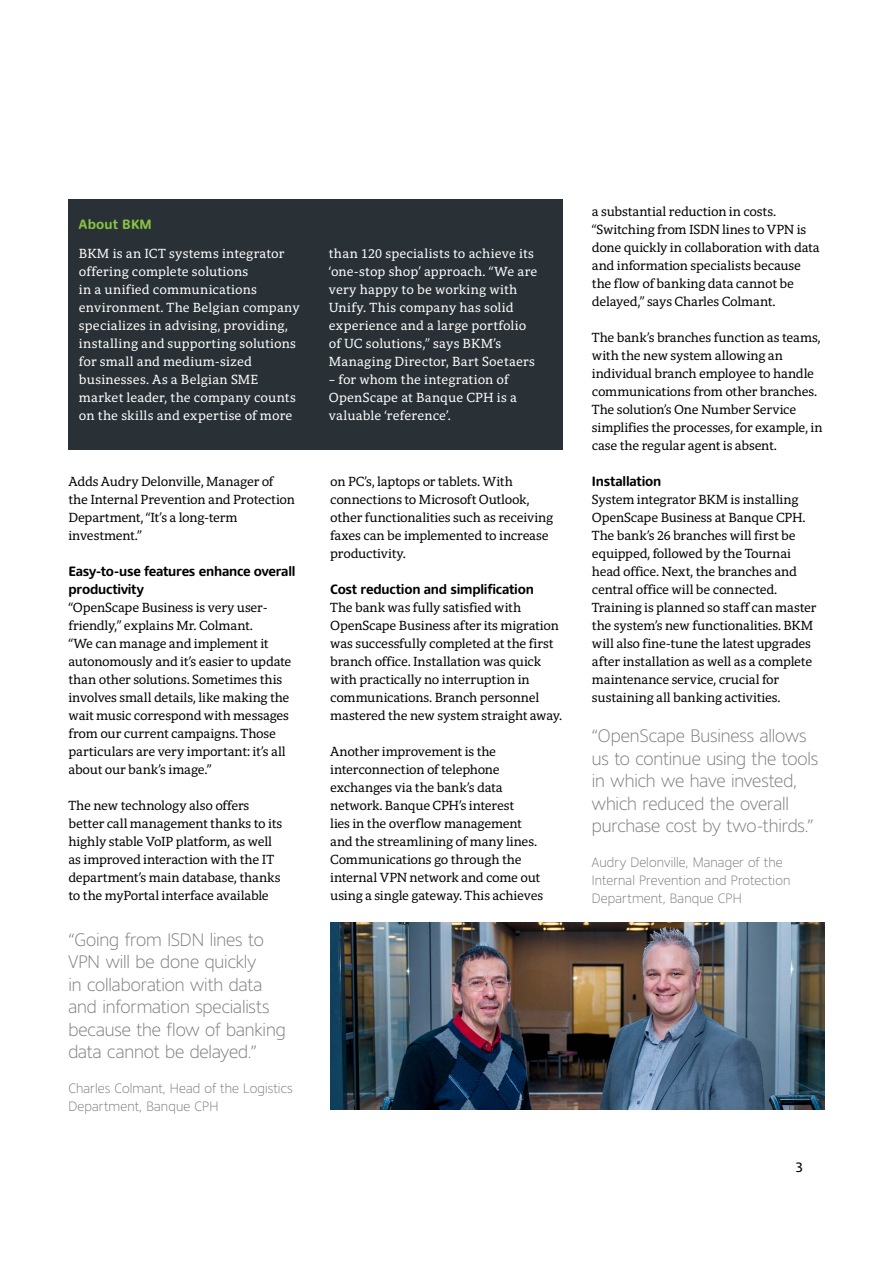
<style>
.page{position:relative;width:893px;height:1263px;background:#fff}
.page>*{position:absolute;margin:0;border:0;box-sizing:border-box;transform-origin:0 0}
.t1{font:300 18px/22.5px "Harmony Sans";letter-spacing:-.005em;color:#7c7b7f}
.t2{font:13.5px/18px "Harmony Serif";letter-spacing:-.015em;color:#000}
.t3{font:13.5px/18px "Harmony Serif";letter-spacing:.01em;color:#fff}
.t4{font:300 13.5px/18px "Harmony Sans";letter-spacing:.01em;color:#7c7b7f}
.t5{font:700 13.5px/18px "Harmony Sans";letter-spacing:-.015em;color:#000}
.t6{font:700 13.5px "Harmony Sans";letter-spacing:.015em;color:#88c540}
.t7{font:13.5px "Harmony Sans";color:#000}
</style>
<div class="page">
<div style="left:68px;top:199px;width:495px;height:251px;background:#2a3136"></div>
<img style="left:330px;top:922px;width:494px;height:188px">
<p class="t6" style="left:79px;top:216px;width:74px">About BKM</p>
<p class="t3" style="left:79px;top:244px;width:222px">BKM is an ICT systems integrator offering complete solutions<br>in a unified communications environment. The Belgian company specializes in advising, providing, installing and supporting solutions for small and medium-sized businesses. As a Belgian SME market leader, the company counts on the skills and expertise of more</p>
<p class="t3" style="left:329px;top:244px;width:210px">than 120 specialists to achieve its ‘one-stop shop’ approach. “We are very happy to be working with<br>Unify. This company has solid experience and a large portfolio of UC solutions,” says BKM’s<br>Managing Director, Bart Soetaers</p>
<p class="t3" style="left:329px;top:370px;width:190px">– for whom the integration of<br>OpenScape at Banque CPH is a valuable ‘reference’.</p>
<p class="t2" style="left:68px;top:472px;width:228px">Adds Audry Delonville, Manager of the Internal Prevention and Protection<br>Department, “It’s a long-term investment.”</p>
<p class="t5" style="left:68px;top:562px;width:229px">Easy-to-use features enhance overall productivity</p>
<p class="t2" style="left:68px;top:598px;width:225px">“OpenScape Business is very user&shy;friendly,” explains Mr. Colmant.<br>“We can manage and implement it autonomously and it’s easier to update than other solutions. Sometimes this involves small details, like making the wait music correspond with messages from our current campaigns. Those particulars are very important: it’s all about our bank’s image.”</p>
<p class="t2" style="left:68px;top:796px;width:215px">The new technology also offers better call management thanks to its highly stable VoIP platform, as well as improved interaction with the IT department’s main database, thanks to the myPortal interface available</p>
<h1 class="t1" style="left:68px;top:928px;width:219px">“Going from ISDN lines to<br>VPN will be done quickly<br>in collaboration with data and information specialists because the flow of banking data cannot be delayed.”</h1>
<p class="t4" style="left:68px;top:1079px;width:226px">Charles Colmant, Head of the Logistics<br>Department, Banque CPH</p>
<p class="t2" style="left:330px;top:472px;width:224px">on PC’s, laptops or tablets. With connections to Microsoft Outlook, other functionalities such as receiving faxes can be implemented to increase productivity.</p>
<p class="t5" style="left:330px;top:580px;width:205px">Cost reduction and simplification</p>
<p class="t2" style="left:330px;top:598px;width:234px">The bank was fully satisfied with OpenScape Business after its migration was successfully completed at the first branch office. Installation was quick with practically no interruption in communications. Branch personnel mastered the new system straight away.</p>
<p class="t2" style="left:330px;top:742px;width:214px">Another improvement is the interconnection of telephone exchanges via the bank’s data network. Banque CPH’s interest<br>lies in the overflow management and the streamlining of many lines.<br>Communications go through the internal VPN network and come out using a single gateway. This achieves</p>
<p class="t2" style="left:592px;top:202px;width:229px">a substantial reduction in costs. “Switching from ISDN lines to VPN is done quickly in collaboration with data and information specialists because the flow of banking data cannot be delayed,” says Charles Colmant.</p>
<p class="t2" style="left:592px;top:328px;width:232px">The bank’s branches function as teams, with the new system allowing an individual branch employee to handle communications from other branches.<br>The solution’s One Number Service simplifies the processes, for example, in case the regular agent is absent.</p>
<p class="t5" style="left:592px;top:472px;width:71px">Installation</p>
<p class="t2" style="left:592px;top:490px;width:226px">System integrator BKM is installing OpenScape Business at Banque CPH.<br>The bank’s 26 branches will first be equipped, followed by the Tournai head office. Next, the branches and central office will be connected.<br>Training is planned so staff can master the system’s new functionalities. BKM will also fine-tune the latest upgrades after installation as well as a complete maintenance service, crucial for sustaining all banking activities.</p>
<h1 class="t1" style="left:592px;top:724px;width:228px">“OpenScape Business allows us to continue using the tools in which we have invested, which reduced the overall purchase cost by two-thirds.”</h1>
<p class="t4" style="left:592px;top:853px;width:200px">Audry Delonville, Manager of the<br>Internal Prevention and Protection<br>Department, Banque CPH</p>
<p class="t7" style="left:795px;top:1158px;width:9px">3</p>
</div>
